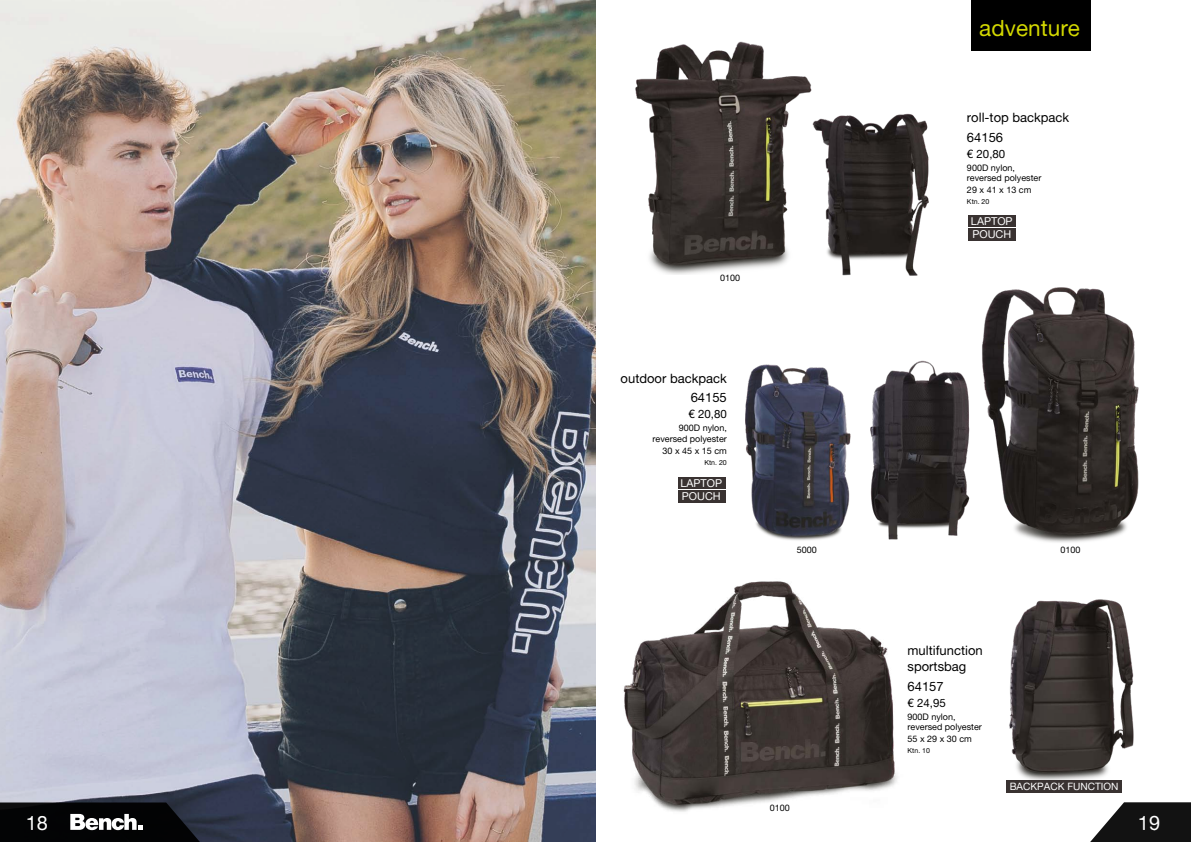
<style>
.page{position:relative;width:1191px;height:842px;background:#fff}
.page>*{position:absolute;margin:0;border:0;box-sizing:border-box;transform-origin:0 0}
.t1{font:22.6px "Alte Haas Grotesk";color:#d3d800}
.t2{font:20px "Alte Haas Grotesk";color:#fff}
.t3{font:13px/19.8px "Alte Haas Grotesk";color:#000}
.t4{font:11.5px "Alte Haas Grotesk";color:#000}
.t5{font:10.9px/13px "Alte Haas Grotesk";color:#fff}
.t6{font:10.1px "Alte Haas Grotesk";color:#fff}
.t7{font:9px/10.8px "Alte Haas Grotesk";color:#000}
.t8{font:7px "Alte Haas Grotesk";color:#000}
</style>
<div class="page">
<img style="left:0;top:0;width:595px;height:842px">
<svg style="left:1090px;top:802px;width:101px;height:40px"></svg>
<div style="left:971px;top:0;width:119px;height:51px;background:#000"></div>
<svg style="left:0;top:802px;width:213px;height:40px"></svg>
<img style="left:870px;top:360px;width:98px;height:180px">
<img style="left:968px;top:287px;width:171px;height:256px">
<div style="left:678px;top:491px;width:47px;height:12px;background:#393231"></div>
<div style="left:678px;top:478px;width:47px;height:11px;background:#393231"></div>
<img style="left:1009px;top:599px;width:125px;height:183px">
<div style="left:1006px;top:780px;width:115px;height:13px;background:#393231"></div>
<img style="left:623px;top:581px;width:275px;height:231px">
<img style="left:635px;top:41px;width:177px;height:233px">
<img style="left:806px;top:105px;width:123px;height:171px">
<div style="left:968px;top:229px;width:47px;height:12px;background:#393231"></div>
<div style="left:968px;top:216px;width:47px;height:11px;background:#393231"></div>
<img style="left:745px;top:364px;width:106px;height:177px">
<h1 class="t1" style="left:979px;top:15px;width:102px">adventure</h1>
<h3 class="t3" style="left:967px;top:107px;width:104px">roll-top backpack<br>64156</h3>
<p class="t4" style="left:967px;top:147px;width:40px">€ 20,80</p>
<p class="t7" style="left:967px;top:162px;width:76px">900D nylon, reversed polyester</p>
<p class="t7" style="left:967px;top:185px;width:66px">29 x 41 x 13 cm</p>
<p class="t8" style="left:967px;top:198px;width:24px">Ktn. 20</p>
<p class="t7" style="left:720px;top:272px;width:22px">0100</p>
<h3 class="t3" style="left:620px;top:368px;width:108px;text-align:right">outdoor backpack<br>64155</h3>
<p class="t4" style="left:688px;top:407px;width:40px">€ 20,80</p>
<p class="t7" style="left:652px;top:423px;width:76px;text-align:right">900D nylon, reversed polyester</p>
<p class="t7" style="left:662px;top:445px;width:66px">30 x 45 x 15 cm</p>
<p class="t8" style="left:704px;top:458px;width:24px">Ktn. 20</p>
<p class="t5" style="left:680px;top:477px;width:43px">LAPTOP<br>POUCH</p>
<p class="t7" style="left:796px;top:544px;width:22px">5000</p>
<p class="t7" style="left:770px;top:802px;width:22px">0100</p>
<p class="t5" style="left:971px;top:215px;width:43px">LAPTOP<br>POUCH</p>
<h3 class="t3" style="left:907px;top:643px;width:77px;line-height:15.6px">multifunction sportsbag</h3>
<h3 class="t3" style="left:907px;top:676px;width:38px">64157</h3>
<p class="t4" style="left:907px;top:696px;width:40px">€ 24,95</p>
<p class="t7" style="left:907px;top:711px;width:76px">900D nylon, reversed polyester</p>
<p class="t7" style="left:907px;top:734px;width:66px">55 x 29 x 30 cm</p>
<p class="t8" style="left:907px;top:747px;width:24px">Ktn. 10</p>
<p class="t7" style="left:1060px;top:544px;width:22px">0100</p>
<p class="t6" style="left:1009px;top:780px;width:110px">BACKPACK FUNCTION</p>
<h2 class="t2" style="left:26px;top:811px;width:24px">18</h2>
<h2 class="t2" style="left:1138px;top:811px;width:24px">19</h2>
</div>
